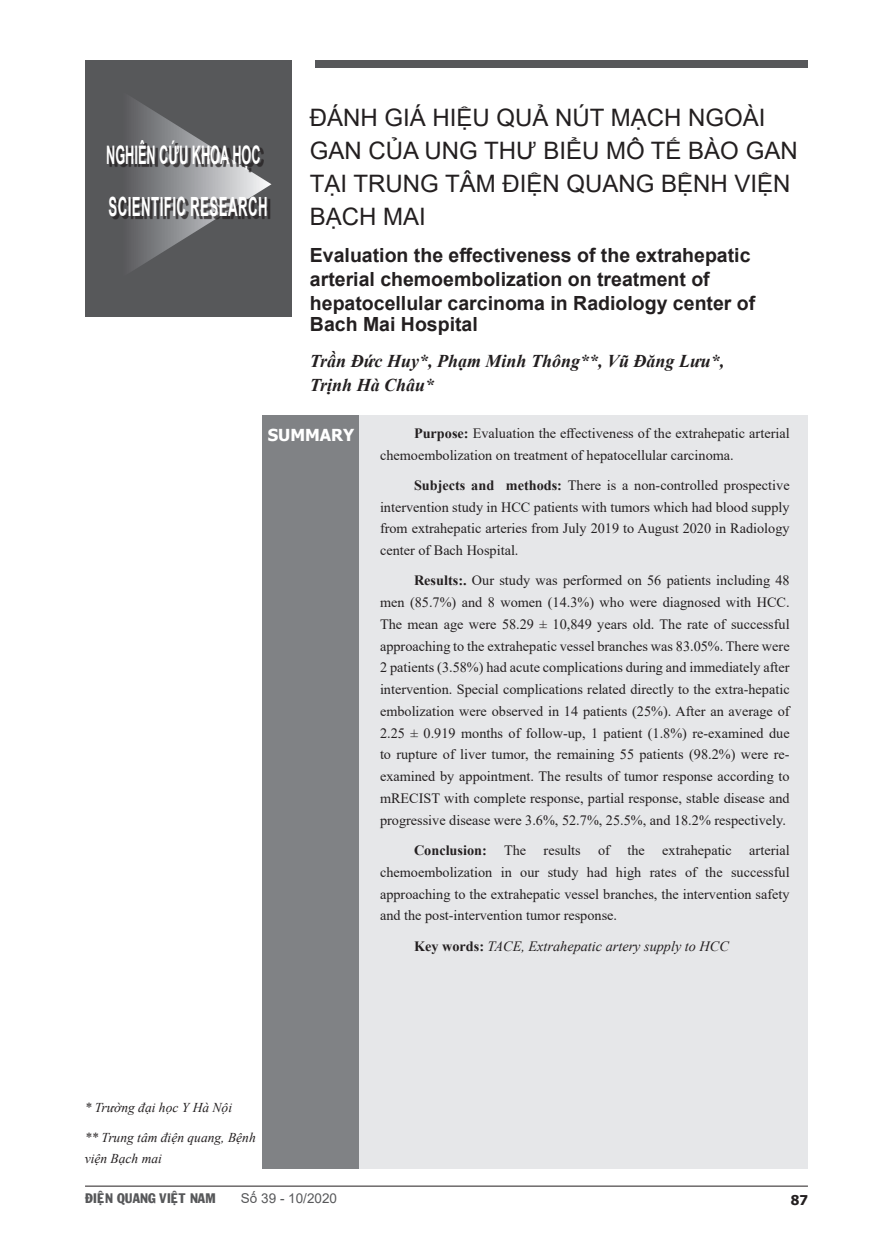
<style>
.page{position:relative;width:893px;height:1255px;background:#fff}
.page>*{position:absolute;margin:0;border:0;box-sizing:border-box;transform-origin:0 0}
.t1{font:700 26.4px "Arial";letter-spacing:.035em;color:#fff;scale:.5 1}
.t2{font:700 25.5px "Arial";color:#fff;scale:.5 1}
.t3{font:24px/33px "Arial";color:#231f20}
.t4{font:700 19.5px/24px "Arial";color:#231f20}
.t5{font:italic 700 18px "Times New Roman";color:#231f20}
.t6{font:700 16.5px "Tahoma";color:#fff}
.t7{font:14.25px/21.8px "Times New Roman";color:#231f20;text-align:justify}
.t8{font:italic 14.25px "Times New Roman";color:#231f20}
.t9{font:italic 13.5px/21px "Times New Roman";color:#231f20}
.t10{font:13.5px "VNI Franko";color:#57585a}
.t11{font:13.5px "Arial";color:#57585a}
.t12{font:700 13.5px "Tahoma";color:#231f20}
.s1{font-weight:700}
.s2{font-weight:700;font-style:normal}
</style>
<div class="page">
<hr style="left:85px;top:1185px;width:723px;height:1px;background:#231f20">
<div style="left:85px;top:60px;width:206px;height:256px;background:#57585a"></div>
<svg style="left:131px;top:98px;width:140px;height:173px"></svg>
<div style="left:109px;top:143px;width:155px;height:30px;background:#231f20;opacity:.75"></div>
<div style="left:111px;top:198px;width:160px;height:21px;background:#231f20;opacity:.75"></div>
<div style="left:315px;top:60px;width:492px;height:8px;background:#57585a"></div>
<div style="left:264px;top:415px;width:544px;height:753px;background:#e6e7e9"></div>
<div style="left:263px;top:415px;width:96px;height:753px;background:#808285"></div>
<p class="t2" style="left:106px;top:137px;width:311px">NGHIÊN CỨU KHOA HỌC</p>
<p class="t1" style="left:108px;top:188px;width:320px">SCIENTIFIC RESEARCH</p>
<p class="t3" style="left:310px;top:101px;width:489px">ĐÁNH GIÁ HIỆU QUẢ NÚT MẠCH NGOÀI<br>GAN CỦA UNG THƯ BIỂ U MÔ TẾ BÀO GAN<br>TẠI TRUNG TÂM ĐIỆN QUANG BỆNH VIỆN<br>BẠCH MAI</p>
<p class="t4" style="left:310px;top:243px;width:447px">Evaluation the effectiveness of the extrahepatic arterial chemoembolization on treatment of hepatocellular carcinoma in Radiology center of</p>
<p class="t4" style="left:310px;top:312px;width:169px">Bach Mai Hospital</p>
<p class="t5" style="left:310px;top:349px;width:416px">Trần Đức Huy*, Phạm Minh Thông**, Vũ Đăng Lưu*,</p>
<p class="t5" style="left:310px;top:373px;width:126px">Trịnh Hà Châu*</p>
<p class="t6" style="left:268px;top:424px;width:88px">SUMMARY</p>
<p class="t7" style="left:380px;top:421px;width:411px;text-indent:34px"><span class="s1">Purpose:</span> Evaluation the effectiveness of the extrahepatic arterial chemoembolization on treatment of hepatocellular carcinoma.</p>
<p class="t7" style="left:380px;top:473px;width:411px;text-indent:34px"><span class="s1">Subjects and methods:</span> There is a non-controlled prospective intervention study in HCC patients with tumors which had blood supply from extrahepatic arteries from July 2019 to August 2020 in Radiology center of Bach Hospital.</p>
<p class="t7" style="left:380px;top:569px;width:411px;text-indent:34px"><span class="s1">Results:.</span> Our study was performed on 56 patients including 48 men (85.7%) and 8 women (14.3%) who were diagnosed with HCC.<br>The mean age were 58.29 ± 10,849 years old. The rate of successful approaching to the extrahepatic vessel branches was 83.05%. There were 2 patients (3.58%) had acute complications during and immediately after intervention. Special complications related directly to the extra-hepatic embolization were observed in 14 patients (25%). After an average of 2.25 ± 0.919 months of follow-up, 1 patient (1.8%) re-examined due to rupture of liver tumor, the remaining 55 patients (98.2%) were re&shy;examined by appointment. The results of tumor response according to mRECIST with complete response, partial response, stable disease and progressive disease were 3.6%, 52.7%, 25.5%, and 18.2% respectively.</p>
<p class="t7" style="left:380px;top:838px;width:411px;text-indent:34px"><span class="s1">Conclusion:</span> The results of the extrahepatic arterial chemoembolization in our study had high rates of the successful approaching to the extrahepatic vessel branches, the intervention safety and the post-intervention tumor response.</p>
<p class="t8" style="left:414px;top:935px;width:316px"><span class="s2">Key words:</span> TACE, Extrahepatic artery supply to HCC</p>
<p class="t9" style="left:85px;top:1096px;width:149px">* Trường đại học Y Hà Nội</p>
<p class="t9" style="left:85px;top:1126px;width:173px">** Trung tâm điện quang, Bệnh viện Bạch mai</p>
<p class="t10" style="left:85px;top:1187px;width:132px">ÑIEÄN QUANG VIEÄT NAM</p>
<p class="t11" style="left:241px;top:1188px;width:98px">Số 39 - 10/2020</p>
<p class="t12" style="left:791px;top:1190px;width:19px">87</p>
</div>
